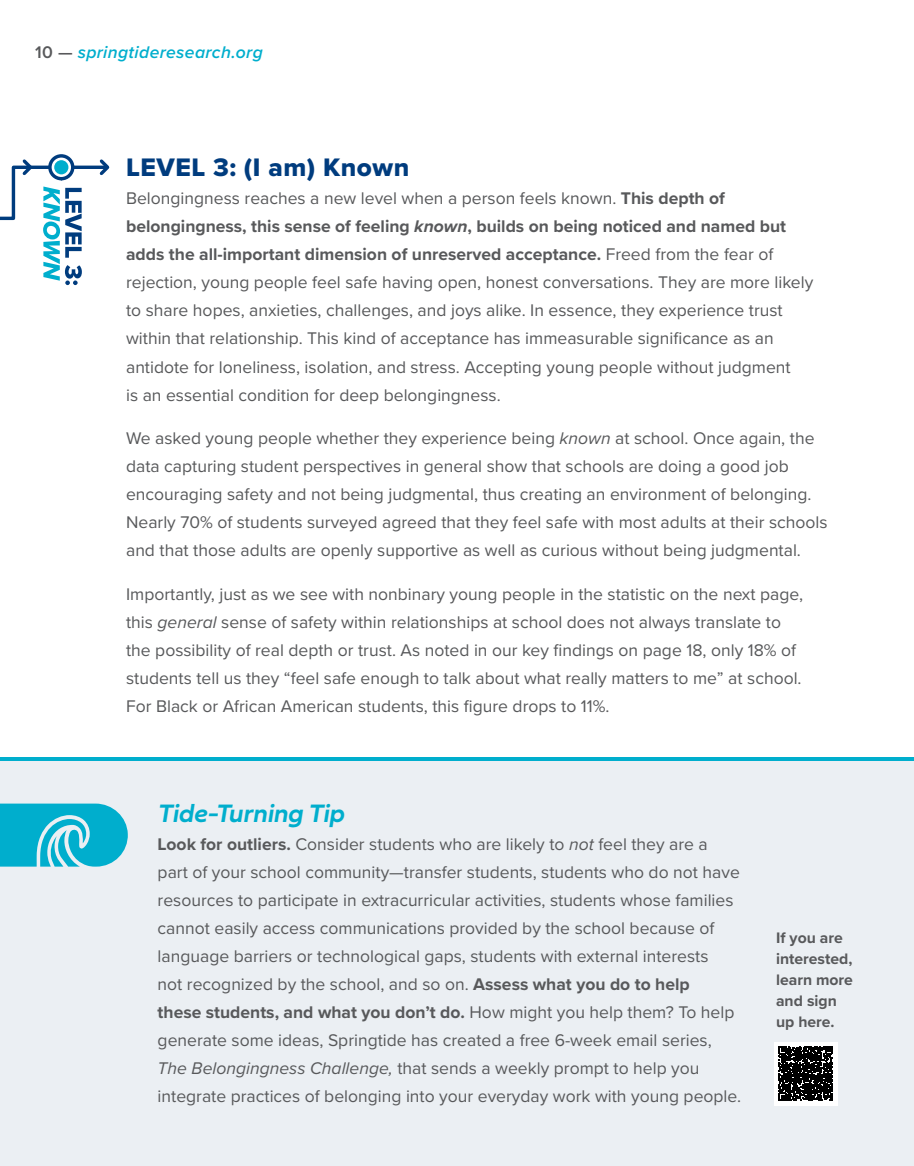
<style>
.page{position:relative;width:914px;height:1166px;background:#fff}
.page>*{position:absolute;margin:0;border:0;box-sizing:border-box;transform-origin:0 0}
.t1{font:26.25px "Proxima Nova Extrabld";letter-spacing:.02em;color:#003c7e}
.t2{font:italic 600 26.25px "Fieldwork";color:#00aecd}
.t3{font:17.5px/28px "Proxima Nova";color:#58595b}
.t4{font:italic 600 17.5px "Proxima Nova";letter-spacing:.02em;color:#00aecd}
.t5{font:700 15.75px/21px "Proxima Nova";color:#58595b}
.s1{font-style:normal;color:#58595b}
.s2{font-weight:700}
.s3{font-weight:700;font-style:italic}
.s4{font-style:italic}
</style>
<div class="page">
<div style="left:0;top:759px;width:914px;height:407px;background:#ebeff3"></div>
<svg style="left:0;top:803px;width:128px;height:63px;background:#2ab9d3"></svg>
<svg style="left:48px;top:154px;width:26px;height:26px"></svg>
<svg style="left:0;top:156px;width:110px;height:129px"></svg>
<div style="left:0;top:231px;width:18px;height:88px;background:#fff"></div>
<div style="left:774px;top:1042px;width:63px;height:63px;background:#fff"></div>
<svg style="left:778px;top:1046px;width:54px;height:54px;background:#212121"></svg>
<hr style="left:0;top:757px;width:914px;height:3px;background:#00aecd">
<p class="t4" style="left:35px;top:39px;width:229px"><span class="s1">10 —</span> springtideresearch.org</p>
<h1 class="t1" style="left:126px;top:148px;width:285px">LEVEL 3: (I am) Known</h1>
<p class="t3" style="left:126px;top:184px;width:688px">Belongingness reaches a new level when a person feels known. <span class="s2">This depth of belongingness, this sense of feeling</span> <span class="s3">known</span><span class="s2">, builds on being noticed and named but adds the all-important dimension of unreserved acceptance.</span> Freed from the fear of rejection, young people feel safe having open, honest conversations. They are more likely to share hopes, anxieties, challenges, and joys alike. In essence, they experience trust within that relationship. This kind of acceptance has immeasurable significance as an antidote for loneliness, isolation, and stress. Accepting young people without judgment<br>is an essential condition for deep belongingness.</p>
<p class="t3" style="left:126px;top:423px;width:703px">We asked young people whether they experience being <span class="s4">known</span> at school. Once again, the data capturing student perspectives in general show that schools are doing a good job encouraging safety and not being judgmental, thus creating an environment of belonging.<br>Nearly 70% of students surveyed agreed that they feel safe with most adults at their schools and that those adults are openly supportive as well as curious without being judgmental.</p>
<p class="t3" style="left:126px;top:579px;width:678px">Importantly, just as we see with nonbinary young people in the statistic on the next page, this <span class="s4">general</span> sense of safety within relationships at school does not always translate to the possibility of real depth or trust. As noted in our key findings on page 18, only 18% of students tell us they “feel safe enough to talk about what really matters to me” at school.<br>For Black or African American students, this figure drops to 11%.</p>
<h1 class="t2" style="left:158px;top:792px;width:188px">Tide-Turning Tip</h1>
<p class="t3" style="left:158px;top:829px;width:585px"><span class="s2">Look for outliers.</span> Consider students who are likely to <span class="s4">not</span> feel they are a part of your school community—transfer students, students who do not have resources to participate in extracurricular activities, students whose families cannot easily access communications provided by the school because of language barriers or technological gaps, students with external interests<br>not recognized by the school, and so on. <span class="s2">Assess what you do to help<br>these students, and what you don’t do.</span> How might you help them? To help generate some ideas, Springtide has created a free 6-week email series, <span class="s4">The Belongingness Challenge,</span> that sends a weekly prompt to help you integrate practices of belonging into your everyday work with young people.</p>
<p class="t5" style="left:776px;top:927px;width:78px">If you are interested, learn more and sign up here.</p>
</div>
